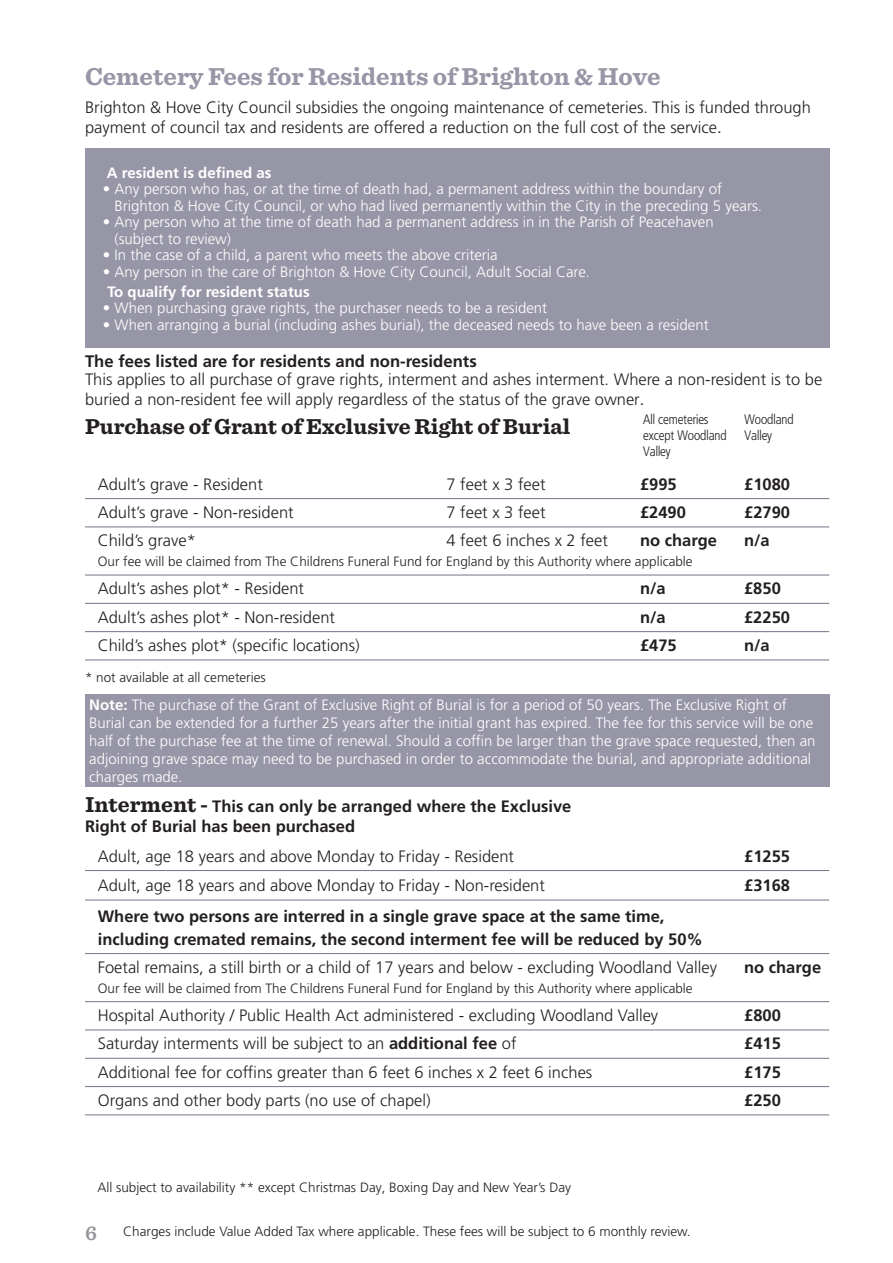
<style>
.page{position:relative;width:893px;height:1263px;background:#fff}
.page>*{position:absolute;margin:0;border:0;box-sizing:border-box;transform-origin:0 0}
.section_header{font:700 25.5px "Sentinel";color:#9796a7}
.Section{font:700 22.5px "Sentinel";color:#231f20}
.t1{font:600 21px "Sentinel";color:#939598}
.t2{font:700 16.65px "Frutiger LT Pro";color:#231f20}
.bulleted_list{font:300 16.5px/19.8px "Frutiger LT Pro";color:#231f20}
.bulleted_list-2{font:700 16.5px/22.5px "Frutiger LT Pro";color:#231f20}
.Section-2{font:700 16.5px/19.8px "Frutiger LT Pro";color:#231f20}
.bulleted_list-3{font:300 15px/18px "Frutiger LT Pro";color:#fff}
.t3{font:700 15px "Frutiger LT Pro";color:#fff}
.bulleted_list-4{font:300 13.5px "Frutiger LT Pro";color:#231f20}
.bulleted_list_italic_small{font:300 13.5px "Frutiger LT Pro";color:#231f20}
.t4{font:300 13.5px/16.2px "Frutiger Condensed BQ";color:#231f20}
.s1{font-family:"Arial";font-weight:400}
.s2{font-weight:700}
.s3{font-family:"Sentinel";font-size:22.5px}
</style>
<div class="page">
<hr style="left:85px;top:498px;width:744px;height:1px;background:#757387">
<hr style="left:85px;top:526px;width:744px;height:1px;background:#757387">
<hr style="left:85px;top:575px;width:744px;height:1px;background:#757387">
<hr style="left:85px;top:603px;width:744px;height:1px;background:#757387">
<hr style="left:85px;top:631px;width:744px;height:1px;background:#757387">
<hr style="left:85px;top:659px;width:744px;height:1px;background:#757387">
<hr style="left:85px;top:870px;width:744px;height:1px;background:#757387">
<hr style="left:85px;top:900px;width:744px;height:1px;background:#757387">
<hr style="left:85px;top:953px;width:744px;height:1px;background:#757387">
<hr style="left:85px;top:1001px;width:744px;height:1px;background:#757387">
<hr style="left:85px;top:1029px;width:744px;height:1px;background:#757387">
<hr style="left:85px;top:1058px;width:744px;height:1px;background:#757387">
<hr style="left:85px;top:1086px;width:744px;height:1px;background:#757387">
<hr style="left:85px;top:1114px;width:744px;height:1px;background:#757387">
<div style="left:85px;top:694px;width:744px;height:93px;background:#9796a7"></div>
<div style="left:85px;top:148px;width:744px;height:200px;background:#9796a7"></div>
<p class="section_header" style="left:85px;top:56px;width:577px">Cemetery Fees for Residents of Brighton &amp; Hove</p>
<p class="bulleted_list" style="left:85px;top:98px;width:727px">Brighton &amp; Hove City Council subsidies the ongoing maintenance of cemeteries. This is funded through payment of council tax and residents are offered a reduction on the full cost of the service<span class="s1">.</span></p>
<p class="t3" style="left:107px;top:164px;width:166px">A resident is defined as</p>
<p class="bulleted_list-3" style="left:115px;top:181px;width:649px;line-height:16.5px;text-indent:-12px">• Any person who has, or at the time of death had, a permanent address within the boundary of<br>Brighton &amp; Hove City Council, or who had lived permanently within the City in the preceding 5 years.</p>
<p class="bulleted_list-3" style="left:115px;top:214px;width:601px;line-height:16.5px;text-indent:-12px">• Any person who at the time of death had a permanent address in in the Parish of Peacehaven (subject to review)</p>
<p class="bulleted_list-3" style="left:103px;top:246px;width:396px">• In the case of a child, a parent who meets the above criteria</p>
<p class="bulleted_list-3" style="left:103px;top:263px;width:489px">• Any person in the care of Brighton &amp; Hove City Council, Adult Social Care.</p>
<p class="t3" style="left:108px;top:282px;width:204px">To qualify for resident status</p>
<p class="bulleted_list-3" style="left:103px;top:299px;width:446px">• When purchasing grave rights, the purchaser needs to be a resident</p>
<p class="bulleted_list-3" style="left:103px;top:316px;width:607px">• When arranging a burial (including ashes burial), the deceased needs to have been a resident</p>
<p class="t2" style="left:85px;top:351px;width:393px">The fees listed are for residents and non-residents</p>
<p class="bulleted_list" style="left:85px;top:369px;width:739px">This applies to all purchase of grave rights, interment and ashes interment. Where a non-resident is to be buried a non-resident fee will apply regardless of the status of the grave owner<span class="s1">.</span></p>
<p class="Section" style="left:85px;top:409px;width:487px">Purchase of Grant of Exclusive Right of Burial</p>
<p class="bulleted_list" style="left:98px;top:474px;width:167px">Adult’s grave - Resident</p>
<p class="bulleted_list" style="left:446px;top:474px;width:100px">7 feet x 3 feet</p>
<p class="bulleted_list-2" style="left:640px;top:473px;width:38px">£995</p>
<p class="bulleted_list-2" style="left:744px;top:473px;width:47px">£1080</p>
<p class="bulleted_list" style="left:98px;top:502px;width:197px">Adult’s grave - Non-resident</p>
<p class="bulleted_list" style="left:446px;top:502px;width:100px">7 feet x 3 feet</p>
<p class="bulleted_list-2" style="left:640px;top:501px;width:47px">£2490</p>
<p class="bulleted_list-2" style="left:744px;top:501px;width:47px">£2790</p>
<p class="bulleted_list" style="left:98px;top:531px;width:100px">Child’s grave*</p>
<p class="bulleted_list" style="left:446px;top:531px;width:163px">4 feet 6 inches x 2 feet</p>
<p class="bulleted_list-2" style="left:640px;top:529px;width:79px">no charge</p>
<p class="bulleted_list-2" style="left:744px;top:529px;width:27px">n/a</p>
<p class="bulleted_list-4" style="left:98px;top:554px;width:596px">Our fee will be claimed from The Childrens Funeral Fund for England by this Authority where applicable</p>
<p class="bulleted_list" style="left:98px;top:579px;width:208px">Adult’s ashes plot* - Resident</p>
<p class="bulleted_list-2" style="left:640px;top:577px;width:27px">n/a</p>
<p class="bulleted_list-2" style="left:744px;top:577px;width:38px">£850</p>
<p class="bulleted_list" style="left:98px;top:607px;width:239px">Adult’s ashes plot* - Non-resident</p>
<p class="bulleted_list-2" style="left:640px;top:606px;width:27px">n/a</p>
<p class="bulleted_list-2" style="left:744px;top:606px;width:47px">£2250</p>
<p class="bulleted_list" style="left:98px;top:635px;width:263px">Child’s ashes plot* (specific locations)</p>
<p class="bulleted_list-2" style="left:640px;top:634px;width:38px">£475</p>
<p class="bulleted_list-2" style="left:744px;top:634px;width:27px">n/a</p>
<p class="bulleted_list_italic_small" style="left:85px;top:669px;width:182px">* not available at all cemeteries</p>
<p class="t4" style="left:643px;top:411px;width:85px">All cemeteries except Woodland<br>Valley</p>
<p class="t4" style="left:744px;top:411px;width:51px">Woodland</p>
<p class="t4" style="left:744px;top:427px;width:29px">Valley</p>
<p class="bulleted_list-3" style="left:89px;top:696px;width:728px"><span class="s2">Note:</span> The purchase of the Grant of Exclusive Right of Burial is for a period of 50 years. The Exclusive Right of Burial can be extended for a further 25 years after the initial grant has expired. The fee for this service will be one half of the purchase fee at the time of renewal. Should a coffin be larger than the grave space requested, then an adjoining grave space may need to be purchased in order to accommodate the burial, and appropriate additional charges made.</p>
<p class="Section-2" style="left:85px;top:797px;width:488px"><span class="s3">Interment -</span> This can only be arranged where the Exclusive<br>Right of Burial has been purchased</p>
<p class="bulleted_list" style="left:98px;top:846px;width:418px">Adult, age 18 years and above Monday to Friday - Resident</p>
<p class="bulleted_list-2" style="left:744px;top:845px;width:47px">£1255</p>
<p class="bulleted_list" style="left:98px;top:876px;width:449px">Adult, age 18 years and above Monday to Friday - Non-resident</p>
<p class="bulleted_list-2" style="left:744px;top:874px;width:47px">£3168</p>
<p class="bulleted_list-2" style="left:98px;top:905px;width:607px">Where two persons are interred in a single grave space at the same time, including cremated remains, the second interment fee will be reduced by 50%</p>
<p class="bulleted_list" style="left:98px;top:957px;width:621px">Foetal remains, a still birth or a child of 17 years and below - excluding Woodland Valley</p>
<p class="bulleted_list-2" style="left:744px;top:956px;width:79px">no charge</p>
<p class="bulleted_list-4" style="left:98px;top:980px;width:596px">Our fee will be claimed from The Childrens Funeral Fund for England by this Authority where applicable</p>
<p class="bulleted_list" style="left:98px;top:1005px;width:562px">Hospital Authority / Public Health Act administered - excluding Woodland Valley</p>
<p class="bulleted_list-2" style="left:744px;top:1004px;width:38px">£800</p>
<p class="bulleted_list" style="left:98px;top:1034px;width:420px">Saturday interments will be subject to an <span class="s2">additional fee</span> of</p>
<p class="bulleted_list-2" style="left:744px;top:1032px;width:38px">£415</p>
<p class="bulleted_list" style="left:98px;top:1062px;width:496px">Additional fee for coffins greater than 6 feet 6 inches x 2 feet 6 inches</p>
<p class="bulleted_list-2" style="left:744px;top:1061px;width:38px">£175</p>
<p class="bulleted_list" style="left:98px;top:1090px;width:334px">Organs and other body parts (no use of chapel)</p>
<p class="bulleted_list-2" style="left:744px;top:1089px;width:38px">£250</p>
<p class="bulleted_list_italic_small" style="left:97px;top:1180px;width:475px">All subject to availability ** except Christmas Day, Boxing Day and New Year’s Day</p>
<p class="t1" style="left:85px;top:1216px;width:13px">6</p>
<p class="bulleted_list-4" style="left:123px;top:1223px;width:569px">Charges include Value Added Tax where applicable. These fees will be subject to 6 monthly review.</p>
</div>
